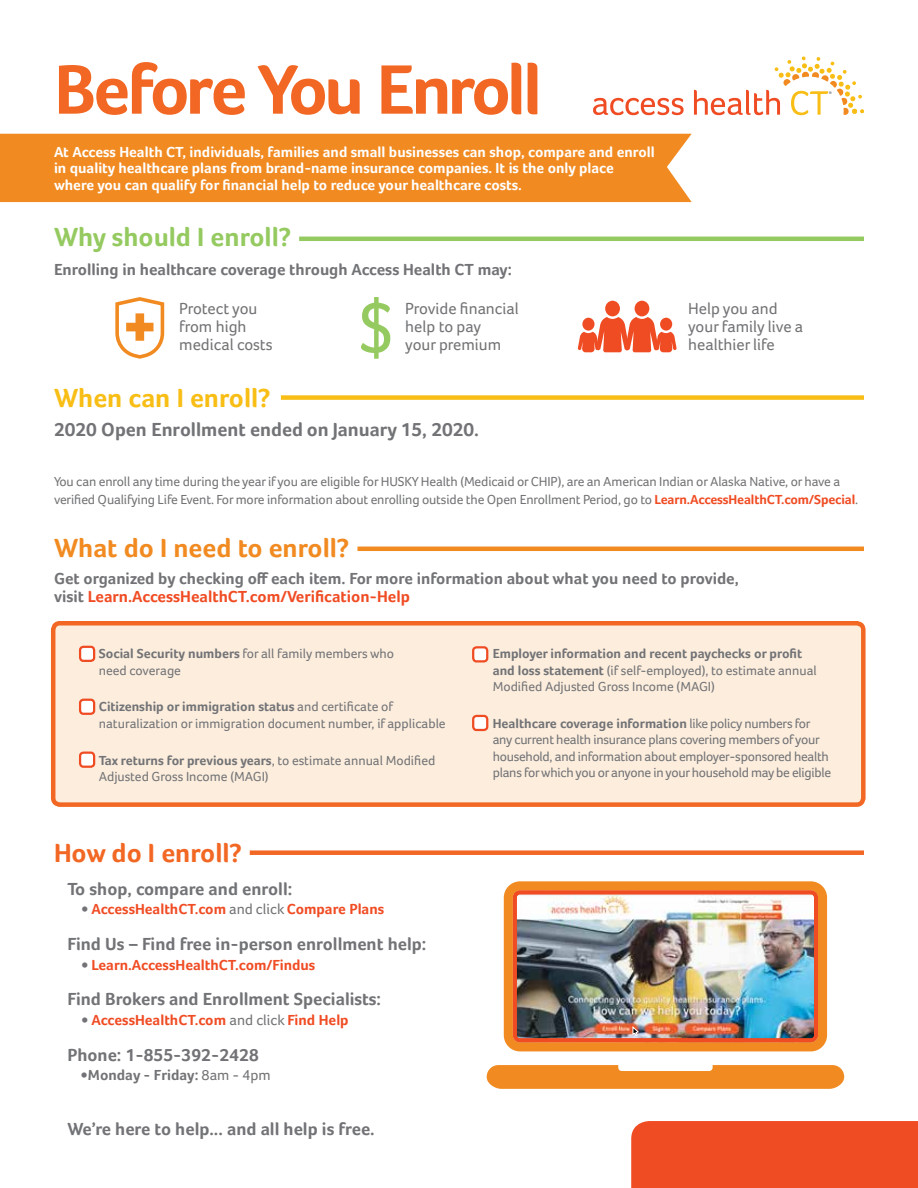
<style>
.page{position:relative;width:918px;height:1188px;background:#fff}
.page>*{position:absolute;margin:0;border:0;box-sizing:border-box;transform-origin:0 0}
.t1{font:700 72px "Foco";letter-spacing:-.055em;color:#f26723}
.t2{font:700 27px "Foco";color:#f18b21}
.t3{font:700 27px "Foco";color:#95ca60}
.t4{font:700 27px "Foco";color:#f8be15}
.t5{font:700 27px "Foco";color:#f26723}
.t6{font:700 19.5px "Foco";color:#727376}
.t7{font:700 18px "Foco";color:#727376}
.t8{font:700 16.5px/18px "Foco";color:#727376}
.t9{font:16.5px/18px "Foco";color:#727376}
.t10{font:700 15px/16.5px "Foco";color:#fff}
.t11{font:700 15px "Foco";color:#f04c24}
.t12{font:700 15px "Foco";color:#727376}
.t13{font:13.5px/16.5px "Foco";letter-spacing:-.01em;color:#727376}
.s1{font-weight:700;color:#f04c24}
.s2{color:#f04c24}
.s3{font-weight:700}
.s4{font-weight:400;color:#727376}
.s5{font-weight:400}
</style>
<div class="page">
<div style="left:631px;top:1121px;width:287px;height:67px;background:#f04c24"></div>
<svg style="left:593px;top:98px;width:91px;height:17px"></svg>
<svg style="left:694px;top:56px;width:170px;height:59px"></svg>
<div style="left:0;top:134px;width:692px;height:68px;background:#f18b21"></div>
<div style="left:281px;top:395px;width:583px;height:5px;background:#f8be15"></div>
<hr style="left:299px;top:237px;width:565px;height:4px;background:#95ca60">
<hr style="left:357px;top:547px;width:507px;height:4px;background:#f18b21">
<div style="left:56px;top:626px;width:805px;height:176px;background:#fceddd"></div>
<div style="left:51px;top:621px;width:815px;height:186px;border:4px solid #f26723;border-radius:7px"></div>
<div style="left:80px;top:647px;width:14px;height:14px;background:#fff;border-radius:3px"></div>
<div style="left:79px;top:646px;width:16px;height:16px;border:2px solid #f04c24;border-radius:3px"></div>
<div style="left:473px;top:647px;width:14px;height:14px;background:#fff;border-radius:3px"></div>
<div style="left:472px;top:646px;width:16px;height:17px;border:2px solid #f04c24;border-radius:3px"></div>
<div style="left:80px;top:700px;width:14px;height:14px;background:#fff;border-radius:3px"></div>
<div style="left:79px;top:699px;width:16px;height:16px;border:2px solid #f04c24;border-radius:3px"></div>
<div style="left:473px;top:716px;width:14px;height:14px;background:#fff;border-radius:3px"></div>
<div style="left:472px;top:715px;width:16px;height:16px;border:2px solid #f04c24;border-radius:3px"></div>
<div style="left:80px;top:753px;width:14px;height:14px;background:#fff;border-radius:3px"></div>
<div style="left:79px;top:752px;width:16px;height:16px;border:2px solid #f04c24;border-radius:3px"></div>
<div style="left:250px;top:850px;width:614px;height:5px;background:#f26723"></div>
<svg style="left:361px;top:297px;width:29px;height:62px"></svg>
<svg style="left:115px;top:297px;width:50px;height:62px"></svg>
<div style="left:605px;top:301px;width:15px;height:15px;background:#f04c24;border-radius:50%"></div>
<div style="left:635px;top:301px;width:14px;height:15px;background:#f04c24;border-radius:50%"></div>
<svg style="left:578px;top:317px;width:99px;height:35px"></svg>
<svg style="left:487px;top:1065px;width:357px;height:24px;background:#f29534"></svg>
<svg style="left:504px;top:881px;width:323px;height:170px;background:#f18f2a"></svg>
<img style="left:513px;top:890px;width:305px;height:152px">
<svg style="left:632px;top:1027px;width:7px;height:9px"></svg>
<h1 class="t1" style="left:54px;top:47px;width:490px">Before You Enroll</h1>
<p class="t10" style="left:54px;top:143px;width:602px">At Access Health CT, individuals, families and small businesses can shop, compare and enroll in quality healthcare plans from brand-name insurance companies. It is the only place where you can qualify for financial help to reduce your healthcare costs.</p>
<h2 class="t3" style="left:54px;top:221px;width:239px">Why should I enroll?</h2>
<p class="t8" style="left:54px;top:260px;width:459px">Enrolling in healthcare coverage through Access Health CT may:</p>
<p class="t9" style="left:179px;top:299px;width:95px">Protect you from high medical costs</p>
<p class="t9" style="left:405px;top:299px;width:115px">Provide financial help to pay<br>your premium</p>
<p class="t9" style="left:688px;top:299px;width:117px">Help you and your family live a healthier life</p>
<h2 class="t4" style="left:54px;top:382px;width:218px">When can I enroll?</h2>
<h3 class="t6" style="left:54px;top:418px;width:427px">2020 Open Enrollment ended on January 15, 2020.</h3>
<p class="t13" style="left:54px;top:472px;width:806px;line-height:18px">You can enroll any time during the year if you are eligible for HUSKY Health (Medicaid or CHIP), are an American Indian or Alaska Native, or have a verified Qualifying Life Event. For more information about enrolling outside the Open Enrollment Period, go to <span class="s1">Learn.AccessHealthCT.com/Special</span>.</p>
<h2 class="t2" style="left:54px;top:532px;width:297px">What do I need to enroll?</h2>
<p class="t8" style="left:54px;top:569px;width:686px">Get organized by checking off each item. For more information about what you need to provide, visit <span class="s2">Learn.AccessHealthCT.com/Verification-Help</span></p>
<p class="t13" style="left:99px;top:645px;width:297px;text-indent:-14px"><span class="s3">• Social Security numbers</span> for all family members who need coverage</p>
<p class="t13" style="left:99px;top:698px;width:348px;text-indent:-14px"><span class="s3">• Citizenship or immigration status</span> and certificate of naturalization or immigration document number, if applicable</p>
<p class="t13" style="left:99px;top:752px;width:338px;text-indent:-14px"><span class="s3">• Tax returns for previous years</span>, to estimate annual Modified<br>Adjusted Gross Income (MAGI)</p>
<h2 class="t5" style="left:54px;top:837px;width:190px">How do I enroll?</h2>
<h3 class="t7" style="left:68px;top:878px;width:226px">To shop, compare and enroll:</h3>
<p class="t11" style="left:91px;top:901px;width:294px">AccessHealthCT.com <span class="s4">and click</span> Compare Plans</p>
<h3 class="t7" style="left:68px;top:933px;width:360px">Find Us – Find free in-person enrollment help:</h3>
<p class="t11" style="left:91px;top:956px;width:225px">Learn.AccessHealthCT.com/Findus</p>
<h3 class="t7" style="left:68px;top:989px;width:315px">Find Brokers and Enrollment Specialists:</h3>
<p class="t11" style="left:91px;top:1011px;width:259px">AccessHealthCT.com <span class="s4">and click</span> Find Help</p>
<h3 class="t7" style="left:68px;top:1044px;width:193px">Phone: 1-855-392-2428</h3>
<p class="t12" style="left:88px;top:1066px;width:184px">Monday - Friday: <span class="s5">8am - 4pm</span></p>
<h3 class="t7" style="left:68px;top:1119px;width:309px">We’re here to help... and all help is free.</h3>
<p class="t13" style="left:493px;top:645px;width:326px;text-indent:-14px"><span class="s3">• Employer information and recent paychecks or profit and loss statement</span> (if self-employed), to estimate annual<br>Modified Adjusted Gross Income (MAGI)</p>
<p class="t13" style="left:493px;top:715px;width:340px;text-indent:-14px"><span class="s3">• Healthcare coverage information</span> like policy numbers for any current health insurance plans covering members of your household, and information about employer-sponsored health plans for which you or anyone in your household may be eligible</p>
</div>
